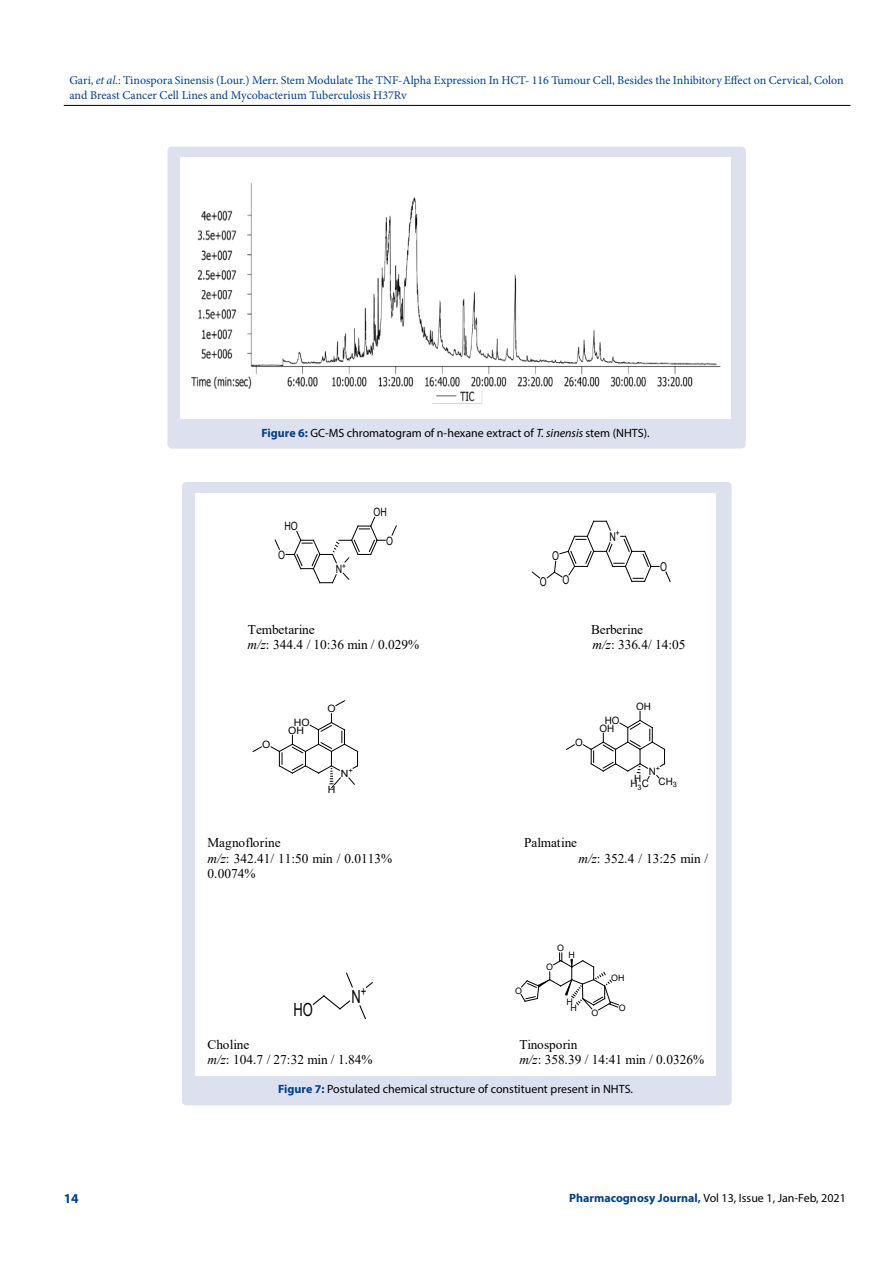
<style>
.page{position:relative;width:893px;height:1263px;background:#fff}
.page>*{position:absolute;margin:0;border:0;box-sizing:border-box;transform-origin:0 0}
.t1{font:18.15px "Arial";color:#000;scale:.72 1}
.t2{font:700 13.5px "Myriad Pro";color:#003e88}
.t3{font:13.35px "Times New Roman";color:#000}
.t4{font:12.15px "Arial";color:#000;scale:.73 1}
.t5{font:12px/14.4px "Minion Pro";color:#003e88}
.t6{font:12px "Myriad Pro";color:#000}
.t7{font:11.4px "Arial";color:#000;scale:.78 1}
.t8{font:10.2px/7.2px "Arial";letter-spacing:-.005em;color:#000;text-align:center}
.t9{font:10.05px/7.2px "Arial";color:#000;text-align:center;scale:1.04 1}
.t10{font:8.85px "Arial";color:#000}
.s1{font-style:italic}
.s2{font-weight:700;color:#003e88}
</style>
<div class="page">
<hr style="left:64px;top:105px;width:786px;height:1px;background:#000">
<div style="left:167px;top:147px;width:579px;height:302px;background:#dde0ef;border-radius:4px"></div>
<img style="left:181px;top:158px;width:549px;height:260px">
<div style="left:182px;top:482px;width:550px;height:623px;background:#dde0ef;border-radius:4px"></div>
<div style="left:195px;top:493px;width:521px;height:583px;background:#fff"></div>
<svg style="left:274px;top:539px;width:6px;height:11px"></svg>
<svg style="left:391px;top:525px;width:6px;height:11px"></svg>
<svg style="left:286px;top:516px;width:99px;height:68px"></svg>
<svg style="left:665px;top:571px;width:6px;height:11px"></svg>
<svg style="left:531px;top:571px;width:9px;height:8px"></svg>
<svg style="left:546px;top:520px;width:113px;height:62px"></svg>
<svg style="left:252px;top:746px;width:10px;height:6px"></svg>
<svg style="left:335px;top:700px;width:10px;height:6px"></svg>
<svg style="left:270px;top:714px;width:88px;height:74px"></svg>
<svg style="left:566px;top:744px;width:9px;height:6px"></svg>
<svg style="left:582px;top:711px;width:83px;height:69px"></svg>
<svg style="left:346px;top:972px;width:7px;height:16px"></svg>
<svg style="left:365px;top:982px;width:8px;height:6px"></svg>
<svg style="left:359px;top:1005px;width:7px;height:15px"></svg>
<svg style="left:312px;top:995px;width:39px;height:15px"></svg>
<svg style="left:520px;top:953px;width:99px;height:58px"></svg>
<p class="t5" style="left:69px;top:73px;width:776px">Gari, <span class="s1">et al</span>.: Tinospora Sinensis (Lour.) Merr. Stem Modulate The TNF-Alpha Expression In HCT- 116 Tumour Cell, Besides the Inhibitory Effect on Cervical, Colon and Breast Cancer Cell Lines and Mycobacterium Tuberculosis H37Rv</p>
<p class="t6" style="left:262px;top:425px;width:389px"><span class="s2">Figure 6:</span> GC-MS chromatogram of n-hexane extract of <span class="s1">T. sinensis</span> stem (NHTS).</p>
<p class="t7" style="left:285px;top:519px;width:19px">HO</p>
<p class="t7" style="left:278px;top:547px;width:10px">O</p>
<p class="t7" style="left:336px;top:561px;width:15px">N<sup>+</sup></p>
<p class="t7" style="left:374px;top:504px;width:19px">OH</p>
<p class="t7" style="left:386px;top:533px;width:10px">O</p>
<p class="t4" style="left:552px;top:547px;width:11px">O</p>
<p class="t4" style="left:540px;top:573px;width:11px">O</p>
<p class="t4" style="left:563px;top:571px;width:11px">O</p>
<p class="t4" style="left:610px;top:528px;width:15px">N<sup>+</sup></p>
<p class="t4" style="left:660px;top:558px;width:11px">O</p>
<p class="t3" style="left:248px;top:620px;width:68px">Tembetarine</p>
<p class="t3" style="left:591px;top:620px;width:54px">Berberine</p>
<p class="t3" style="left:248px;top:635px;width:173px"><span class="s1">m/z</span>: 344.4 / 10:36 min / 0.029%</p>
<p class="t3" style="left:593px;top:635px;width:94px"><span class="s1">m/z</span>: 336.4/ 14:05</p>
<p class="t9" style="left:262px;top:741px;width:9px">O</p>
<p class="t9" style="left:288px;top:719px;width:22px">HO<br>OH</p>
<p class="t9" style="left:327px;top:705px;width:9px">O</p>
<p class="t9" style="left:341px;top:770px;width:13px">N<sup>+</sup></p>
<p class="t9" style="left:328px;top:786px;width:9px">H</p>
<p class="t8" style="left:575px;top:739px;width:9px">O</p>
<p class="t8" style="left:600px;top:717px;width:21px">HO<br>OH</p>
<p class="t8" style="left:636px;top:703px;width:16px">OH</p>
<p class="t8" style="left:649px;top:768px;width:13px">N<sup>+</sup></p>
<p class="t8" style="left:634px;top:775px;width:9px">H</p>
<p class="t8" style="left:630px;top:779px;width:48px">H<sub>3</sub>C CH<sub>3</sub></p>
<p class="t3" style="left:208px;top:833px;width:75px">Magnoflorine</p>
<p class="t3" style="left:524px;top:833px;width:54px">Palmatine</p>
<p class="t3" style="left:208px;top:849px;width:186px"><span class="s1">m/z</span>: 342.41/ 11:50 min / 0.0113%</p>
<p class="t3" style="left:578px;top:849px;width:131px"><span class="s1">m/z</span>: 352.4 / 13:25 min /</p>
<p class="t3" style="left:208px;top:864px;width:49px">0.0074%</p>
<p class="t10" style="left:557px;top:942px;width:8px">O</p>
<p class="t10" style="left:569px;top:948px;width:8px">H</p>
<h1 class="t1" style="left:294px;top:997px;width:28px">HO</h1>
<h1 class="t1" style="left:351px;top:984px;width:22px">N<sup>+</sup></h1>
<p class="t10" style="left:515px;top:984px;width:8px">O</p>
<p class="t10" style="left:546px;top:961px;width:8px">O</p>
<p class="t10" style="left:566px;top:996px;width:8px">H</p>
<p class="t10" style="left:571px;top:1002px;width:8px">H</p>
<p class="t10" style="left:591px;top:1006px;width:8px">O</p>
<p class="t10" style="left:611px;top:972px;width:15px">OH</p>
<p class="t10" style="left:619px;top:1002px;width:8px">O</p>
<p class="t3" style="left:208px;top:1035px;width:43px">Choline</p>
<p class="t3" style="left:519px;top:1035px;width:60px">Tinosporin</p>
<p class="t3" style="left:208px;top:1050px;width:167px"><span class="s1">m/z</span>: 104.7 / 27:32 min / 1.84%</p>
<p class="t3" style="left:519px;top:1050px;width:186px"><span class="s1">m/z</span>: 358.39 / 14:41 min / 0.0326%</p>
<p class="t6" style="left:278px;top:1082px;width:356px"><span class="s2">Figure 7:</span> Postulated chemical structure of constituent present in NHTS.</p>
<p class="t2" style="left:64px;top:1189px;width:16px">14</p>
<p class="t6" style="left:569px;top:1190px;width:278px"><span class="s2">Pharmacognosy Journal,</span> Vol 13, Issue 1, Jan-Feb, 2021</p>
</div>
